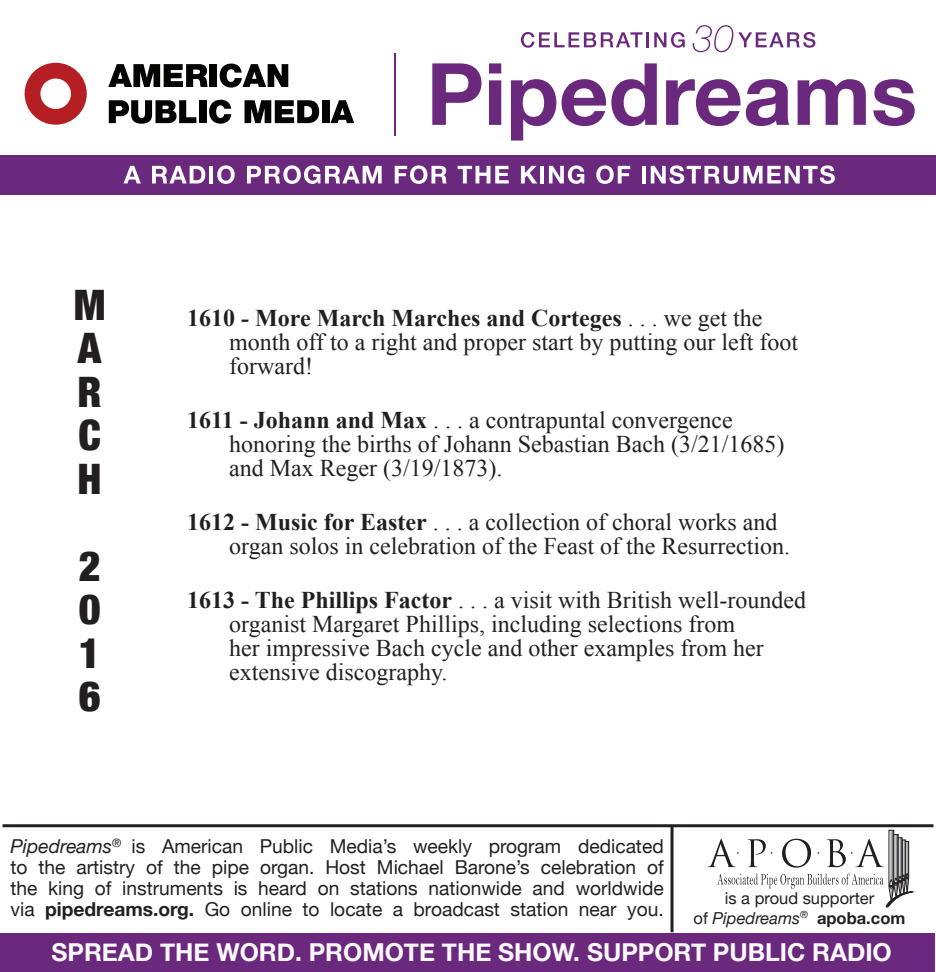
<style>
.page{position:relative;width:936px;height:972px;background:#fff}
.page>*{position:absolute;margin:0;border:0;box-sizing:border-box;transform-origin:0 0}
.t1{font:900 condensed 42px "Helvetica Neue";color:#231f20}
.t2{font:700 24.6px "Helvetica Neue";color:#f8f8f9}
.Short_Form_4{font:24px/24px "Times New Roman";color:#231f20}
.t3{font:19.2px/21px "Helvetica Neue";color:#231f20;text-align:justify}
.t4{font:italic 16.5px "Helvetica Neue";color:#231f20}
.t5{font:16.5px "Helvetica Neue";color:#231f20}
.s1{font-weight:700}
.s2{font-style:italic}
.s3{font-style:normal}
.s4{font-weight:700;font-style:normal}
</style>
<div class="page">
<div style="left:1px;top:933px;width:934px;height:39px;background:#6b297e"></div>
<hr style="left:3px;top:824px;width:931px;height:3px;background:#231f20">
<hr style="left:671px;top:826px;width:3px;height:106px;background:#231f20">
<svg style="left:708px;top:830px;width:205px;height:78px"></svg>
<svg style="left:108px;top:64px;width:100px;height:23px"></svg>
<div style="left:210px;top:64px;width:7px;height:23px;background:#040503"></div>
<svg style="left:220px;top:64px;width:68px;height:24px"></svg>
<svg style="left:109px;top:100px;width:87px;height:24px"></svg>
<div style="left:199px;top:100px;width:7px;height:23px;background:#040503"></div>
<svg style="left:209px;top:100px;width:22px;height:24px"></svg>
<svg style="left:245px;top:100px;width:74px;height:23px"></svg>
<div style="left:322px;top:100px;width:7px;height:23px;background:#040503"></div>
<svg style="left:331px;top:100px;width:23px;height:23px"></svg>
<svg style="left:25px;top:63px;width:62px;height:62px"></svg>
<hr style="left:394px;top:54px;width:2px;height:82px;background:#6b297e">
<svg style="left:432px;top:63px;width:49px;height:62px"></svg>
<svg style="left:489px;top:63px;width:12px;height:62px"></svg>
<svg style="left:511px;top:79px;width:45px;height:62px"></svg>
<svg style="left:562px;top:63px;width:95px;height:63px"></svg>
<svg style="left:666px;top:79px;width:123px;height:47px"></svg>
<svg style="left:798px;top:79px;width:68px;height:46px"></svg>
<svg style="left:873px;top:79px;width:42px;height:47px"></svg>
<div style="left:0;top:155px;width:936px;height:40px;background:#6b297e"></div>
<svg style="left:124px;top:166px;width:17px;height:17px"></svg>
<svg style="left:152px;top:166px;width:53px;height:17px"></svg>
<hr style="left:209px;top:166px;width:4px;height:17px;background:#fff">
<svg style="left:217px;top:165px;width:18px;height:19px"></svg>
<svg style="left:247px;top:165px;width:135px;height:19px"></svg>
<svg style="left:395px;top:165px;width:52px;height:19px"></svg>
<svg style="left:458px;top:166px;width:51px;height:17px"></svg>
<svg style="left:521px;top:166px;width:16px;height:17px"></svg>
<hr style="left:540px;top:166px;width:4px;height:17px;background:#fff">
<svg style="left:549px;top:165px;width:35px;height:19px"></svg>
<svg style="left:596px;top:165px;width:34px;height:19px"></svg>
<hr style="left:642px;top:166px;width:4px;height:17px;background:#fff">
<svg style="left:651px;top:165px;width:184px;height:19px"></svg>
<svg style="left:521px;top:32px;width:122px;height:16px"></svg>
<hr style="left:646px;top:32px;width:3px;height:15px;background:#6b297e">
<svg style="left:654px;top:32px;width:31px;height:16px"></svg>
<svg style="left:693px;top:25px;width:122px;height:27px"></svg>
<p class="t1" style="left:74px;top:270px;width:33px">M</p>
<p class="t1" style="left:78px;top:314px;width:25px">A</p>
<p class="t1" style="left:78px;top:357px;width:26px">R</p>
<p class="t1" style="left:78px;top:401px;width:24px">C</p>
<p class="t1" style="left:78px;top:444px;width:26px">H</p>
<p class="t1" style="left:79px;top:531px;width:23px">2</p>
<p class="t1" style="left:79px;top:575px;width:23px">0</p>
<p class="t1" style="left:79px;top:618px;width:23px">1</p>
<p class="t1" style="left:79px;top:662px;width:23px">6</p>
<p class="Short_Form_4" style="left:229px;top:305px;width:570px;text-indent:-42px"><span class="s1">1610 - More March Marches and Corteges</span> . . . we get the month off to a right and proper start by putting our left foot forward!</p>
<p class="Short_Form_4" style="left:229px;top:407px;width:557px;text-indent:-42px"><span class="s1">1611 - Johann and Max</span> . . . a contrapuntal convergence honoring the births of Johann Sebastian Bach (3/21/1685) and Max Reger (3/19/1873).</p>
<p class="Short_Form_4" style="left:229px;top:509px;width:562px;text-indent:-42px"><span class="s1">1612 - Music for Easter</span> . . . a collection of choral works and organ solos in celebration of the Feast of the Resurrection.</p>
<p class="Short_Form_4" style="left:229px;top:587px;width:578px;text-indent:-42px"><span class="s1">1613 - The Phillips Factor</span> . . . a visit with British well-rounded organist Margaret Phillips, including selections from<br>her impressive Bach cycle and other examples from her extensive discography.</p>
<p class="t3" style="left:10px;top:837px;width:655px"><span class="s2">Pipedreams</span><sup>®</sup> is American Public Media’s weekly program dedicated to the artistry of the pipe organ. Host Michael Barone’s celebration of the king of instruments is heard on stations nationwide and worldwide via <span class="s1">pipedreams.org.</span> Go online to locate a broadcast station near you.</p>
<p class="t5" style="left:725px;top:887px;width:151px">is a proud supporter</p>
<p class="t4" style="left:694px;top:906px;width:213px"><span class="s3">of</span> Pipedreams<sup>®</sup> <span class="s4">apoba.com</span></p>
<p class="t2" style="left:52px;top:933px;width:842px">SPREAD THE WORD. PROMOTE THE SHOW. SUPPORT PUBLIC RADIO</p>
</div>
